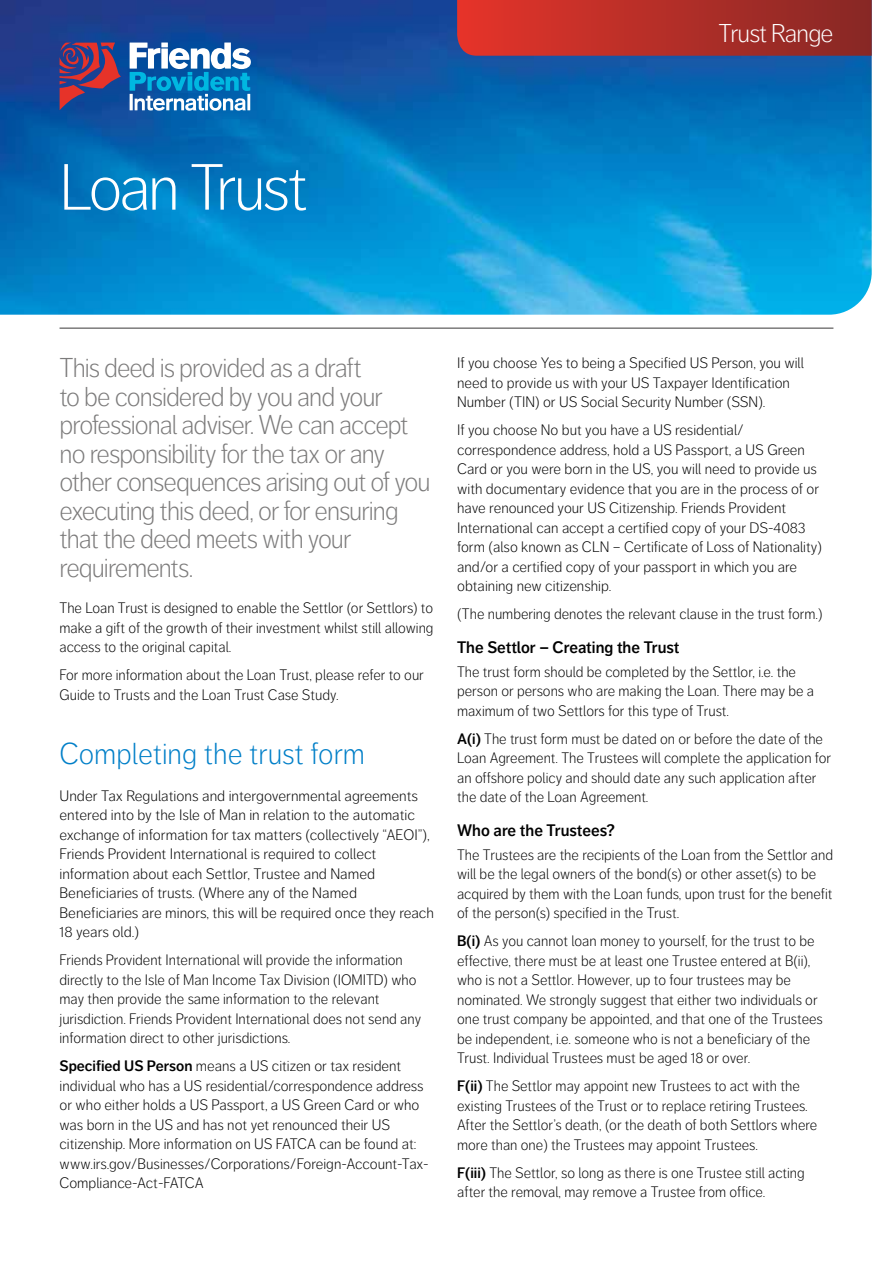
<style>
.page{position:relative;width:893px;height:1263px;background:#fff}
.page>*{position:absolute;margin:0;border:0;box-sizing:border-box;transform-origin:0 0}
.Headline{font:300 64.5px "Friends Life Dagny";letter-spacing:-.05em;color:#fff}
.Text_heading_large_l{font:300 30px "Friends Life Dagny";color:#007fc8}
.Stand_first{font:300 27px/28.5px "Friends Life Dagny";letter-spacing:-.035em;color:#7c7b7b}
.Tab_Device{font:300 25.5px "Friends Life Dagny";letter-spacing:-.035em;color:#fff}
.Text_heading_small_b{font:600 16.5px "Friends Life Dagny";color:#000}
.Body_text{font:300 15px/19.5px "Friends Life Dagny";color:#000}
.s1{font-weight:600}
</style>
<div class="page">
<img style="left:0;top:0;width:872px;height:315px">
<svg style="left:457px;top:0;width:415px;height:56px;background:#b32e29"></svg>
<svg style="left:60px;top:43px;width:61px;height:67px;background:#613d6d"></svg>
<svg style="left:130px;top:43px;width:121px;height:68px"></svg>
<hr style="left:60px;top:327px;width:773px;height:2px;background:#7c7b7b">
<p class="Headline" style="left:60px;top:151px;width:250px">Loan Trust</p>
<p class="Tab_Device" style="left:719px;top:19px;width:116px">Trust Range</p>
<p class="Stand_first" style="left:60px;top:354px;width:373px">This deed is provided as a draft<br>to be considered by you and your professional adviser. We can accept no responsibility for the tax or any other consequences arising out of you executing this deed, or for ensuring that the deed meets with your requirements.</p>
<p class="Body_text" style="left:60px;top:598px;width:376px;text-align:justify">The Loan Trust is designed to enable the Settlor (or Settlors) to make a gift of the growth of their investment whilst still allowing access to the original capital.</p>
<p class="Body_text" style="left:60px;top:665px;width:366px">For more information about the Loan Trust, please refer to our<br>Guide to Trusts and the Loan Trust Case Study.</p>
<p class="Text_heading_large_l" style="left:60px;top:737px;width:307px">Completing the trust form</p>
<p class="Body_text" style="left:60px;top:786px;width:376px">Under Tax Regulations and intergovernmental agreements entered into by the Isle of Man in relation to the automatic exchange of information for tax matters (collectively “AEOI”), Friends Provident International is required to collect information about each Settlor, Trustee and Named Beneficiaries of trusts. (Where any of the Named Beneficiaries are minors, this will be required once they reach 18 years old.)</p>
<p class="Body_text" style="left:60px;top:950px;width:363px">Friends Provident International will provide the information directly to the Isle of Man Income Tax Division (IOMITD) who may then provide the same information to the relevant jurisdiction. Friends Provident International does not send any information direct to other jurisdictions.</p>
<p class="Body_text" style="left:60px;top:1056px;width:371px"><span class="s1">Specified US Person</span> means a US citizen or tax resident individual who has a US residential/correspondence address or who either holds a US Passport, a US Green Card or who was born in the US and has not yet renounced their US citizenship. More information on US FATCA can be found at: www.irs.gov/Businesses/Corporations/Foreign-Account-Tax-Compliance-Act-FATCA</p>
<p class="Body_text" style="left:457px;top:353px;width:348px">If you choose Yes to being a Specified US Person, you will need to provide us with your US Taxpayer Identification<br>Number (TIN) or US Social Security Number (SSN).</p>
<p class="Body_text" style="left:457px;top:420px;width:366px">If you choose No but you have a US residential/ correspondence address, hold a US Passport, a US Green Card or you were born in the US, you will need to provide us with documentary evidence that you are in the process of or have renounced your US Citizenship. Friends Provident International can accept a certified copy of your DS-4083 form (also known as CLN – Certificate of Loss of Nationality) and/or a certified copy of your passport in which you are obtaining new citizenship.</p>
<p class="Body_text" style="left:457px;top:604px;width:367px">(The numbering denotes the relevant clause in the trust form.)</p>
<p class="Text_heading_small_b" style="left:457px;top:638px;width:224px">The Settlor – Creating the Trust</p>
<p class="Body_text" style="left:457px;top:662px;width:359px">The trust form should be completed by the Settlor, i.e. the person or persons who are making the Loan. There may be a maximum of two Settlors for this type of Trust.</p>
<p class="Body_text" style="left:457px;top:729px;width:376px"><span class="s1">A(i)</span> The trust form must be dated on or before the date of the Loan Agreement. The Trustees will complete the application for an offshore policy and should date any such application after the date of the Loan Agreement.</p>
<p class="Text_heading_small_b" style="left:457px;top:821px;width:159px">Who are the Trustees?</p>
<p class="Body_text" style="left:457px;top:845px;width:378px">The Trustees are the recipients of the Loan from the Settlor and will be the legal owners of the bond(s) or other asset(s) to be acquired by them with the Loan funds, upon trust for the benefit of the person(s) specified in the Trust.</p>
<p class="Body_text" style="left:457px;top:931px;width:367px"><span class="s1">B(i)</span> As you cannot loan money to yourself, for the trust to be effective, there must be at least one Trustee entered at B(ii), who is not a Settlor. However, up to four trustees may be nominated. We strongly suggest that either two individuals or one trust company be appointed, and that one of the Trustees be independent, i.e. someone who is not a beneficiary of the Trust. Individual Trustees must be aged 18 or over.</p>
<p class="Body_text" style="left:457px;top:1076px;width:362px"><span class="s1">F(ii)</span> The Settlor may appoint new Trustees to act with the existing Trustees of the Trust or to replace retiring Trustees.<br>After the Settlor’s death, (or the death of both Settlors where more than one) the Trustees may appoint Trustees.</p>
<p class="Body_text" style="left:457px;top:1163px;width:349px"><span class="s1">F(iii)</span> The Settlor, so long as there is one Trustee still acting after the removal, may remove a Trustee from office.</p>
</div>
